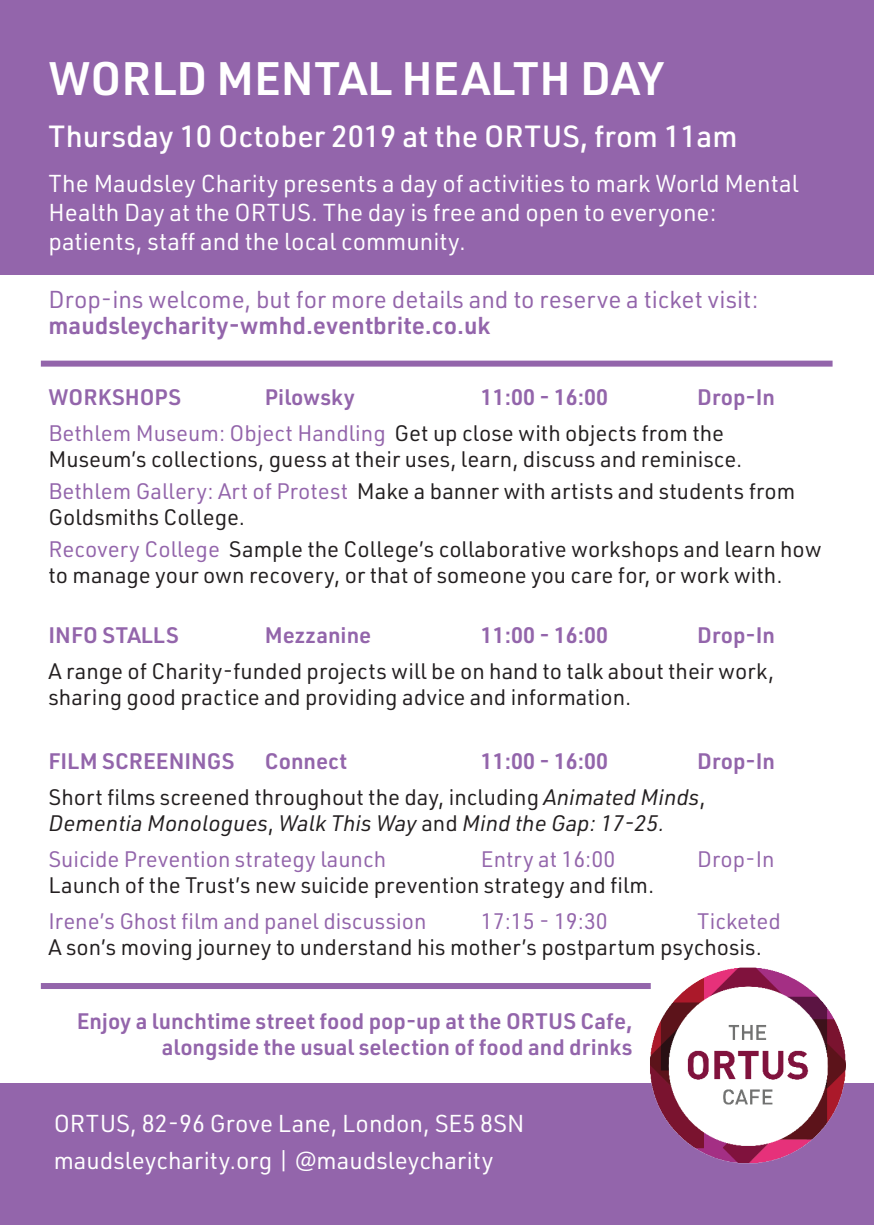
<style>
.page{position:relative;width:874px;height:1225px;background:#fff}
.page>*{position:absolute;margin:0;border:0;box-sizing:border-box;transform-origin:0 0}
.t1{font:600 46px "URWDIN";color:#fff}
.t2{font:500 30px "URWDIN";color:#fff}
.t3{font:24px "URWDIN";color:#fff}
.t4{font:24px "URWDIN";color:#9365ab}
.t5{font:600 24px "URWDIN";color:#9365ab}
.t6{font:22px/26px "URWDIN";color:#231f20}
.t7{font:600 22px/26px "URWDIN";color:#9365ab;text-align:right}
.t8{font:22px "URWDIN";color:#9365ab}
.t9{font:italic 22px "URWDIN";color:#231f20}
.s1{color:#231f20}
.s2{color:#9365ab}
.s3{font-style:italic}
.s4{font-style:normal}
</style>
<div class="page">
<div style="left:0;top:1083px;width:873px;height:142px;background:#9365ab"></div>
<div style="left:0;top:0;width:873px;height:274px;background:#9365ab"></div>
<div style="left:41px;top:360px;width:791px;height:6px;background:#9365ab"></div>
<div style="left:41px;top:983px;width:609px;height:6px;background:#9365ab"></div>
<img style="left:650px;top:967px;width:196px;height:197px">
<p class="t1" style="left:48px;top:48px;width:616px">WORLD MENTAL HEALTH DAY</p>
<p class="t2" style="left:48px;top:116px;width:690px">Thursday 10 October 2019 at the ORTUS, from 11am</p>
<p class="t3" style="left:48px;top:168px;width:751px">The Maudsley Charity presents a day of activities to mark World Mental</p>
<p class="t3" style="left:48px;top:197px;width:669px">Health Day at the ORTUS. The day is free and open to everyone:</p>
<p class="t3" style="left:48px;top:226px;width:418px">patients, staff and the local community.</p>
<p class="t4" style="left:48px;top:284px;width:711px">Drop-ins welcome, but for more details and to reserve a ticket visit:</p>
<p class="t5" style="left:48px;top:309px;width:443px">maudsleycharity-wmhd.eventbrite.co.uk</p>
<p class="t7" style="left:48px;top:383px;width:134px">WORKSHOPS</p>
<p class="t7" style="left:264px;top:383px;width:92px">Pilowsky</p>
<p class="t7" style="left:480px;top:383px;width:128px">11:00 - 16:00</p>
<p class="t7" style="left:696px;top:383px;width:79px">Drop-In</p>
<p class="t8" style="left:48px;top:419px;width:676px">Bethlem Museum: Object Handling <span class="s1">Get up close with objects from the</span></p>
<p class="t6" style="left:48px;top:446px;width:695px">Museum’s collections, guess at their uses, learn, discuss and reminisce.</p>
<p class="t6" style="left:48px;top:478px;width:748px"><span class="s2">Bethlem Gallery: Art of Protest</span> Make a banner with artists and students from<br>Goldsmiths College.</p>
<p class="t6" style="left:48px;top:536px;width:774px"><span class="s2">Recovery College</span> Sample the College’s collaborative workshops and learn how to manage your own recovery, or that of someone you care for, or work with.</p>
<p class="t7" style="left:48px;top:621px;width:132px">INFO STALLS</p>
<p class="t7" style="left:264px;top:621px;width:108px">Mezzanine</p>
<p class="t7" style="left:480px;top:621px;width:128px">11:00 - 16:00</p>
<p class="t7" style="left:696px;top:621px;width:79px">Drop-In</p>
<p class="t6" style="left:48px;top:658px;width:726px">A range of Charity-funded projects will be on hand to talk about their work, sharing good practice and providing advice and information.</p>
<p class="t7" style="left:48px;top:747px;width:187px">FILM SCREENINGS</p>
<p class="t7" style="left:264px;top:747px;width:84px">Connect</p>
<p class="t7" style="left:480px;top:747px;width:128px">11:00 - 16:00</p>
<p class="t7" style="left:696px;top:747px;width:79px">Drop-In</p>
<p class="t6" style="left:48px;top:784px;width:658px">Short films screened throughout the day, including <span class="s3">Animated Minds</span>,</p>
<p class="t9" style="left:48px;top:809px;width:617px">Dementia Monologues<span class="s4">,</span> Walk This Way <span class="s4">and</span> Mind the Gap: 17-25.</p>
<p class="t8" style="left:48px;top:845px;width:339px">Suicide Prevention strategy launch</p>
<p class="t8" style="left:480px;top:845px;width:136px">Entry at 16:00</p>
<p class="t8" style="left:696px;top:845px;width:79px">Drop-In</p>
<p class="t6" style="left:48px;top:872px;width:607px">Launch of the Trust’s new suicide prevention strategy and film.</p>
<p class="t8" style="left:48px;top:907px;width:379px">Irene’s Ghost film and panel discussion</p>
<p class="t8" style="left:480px;top:907px;width:128px">17:15 - 19:30</p>
<p class="t8" style="left:696px;top:907px;width:85px">Ticketed</p>
<p class="t6" style="left:48px;top:934px;width:714px">A son’s moving journey to understand his mother’s postpartum psychosis.</p>
<p class="t7" style="left:77px;top:1007px;width:557px">Enjoy a lunchtime street food pop-up at the ORTUS Cafe, alongside the usual selection of food and drinks</p>
<p class="t3" style="left:54px;top:1108px;width:472px">ORTUS, 82-96 Grove Lane, London, SE5 8SN</p>
<p class="t3" style="left:54px;top:1144px;width:441px">maudsleycharity.org | @maudsleycharity</p>
</div>
